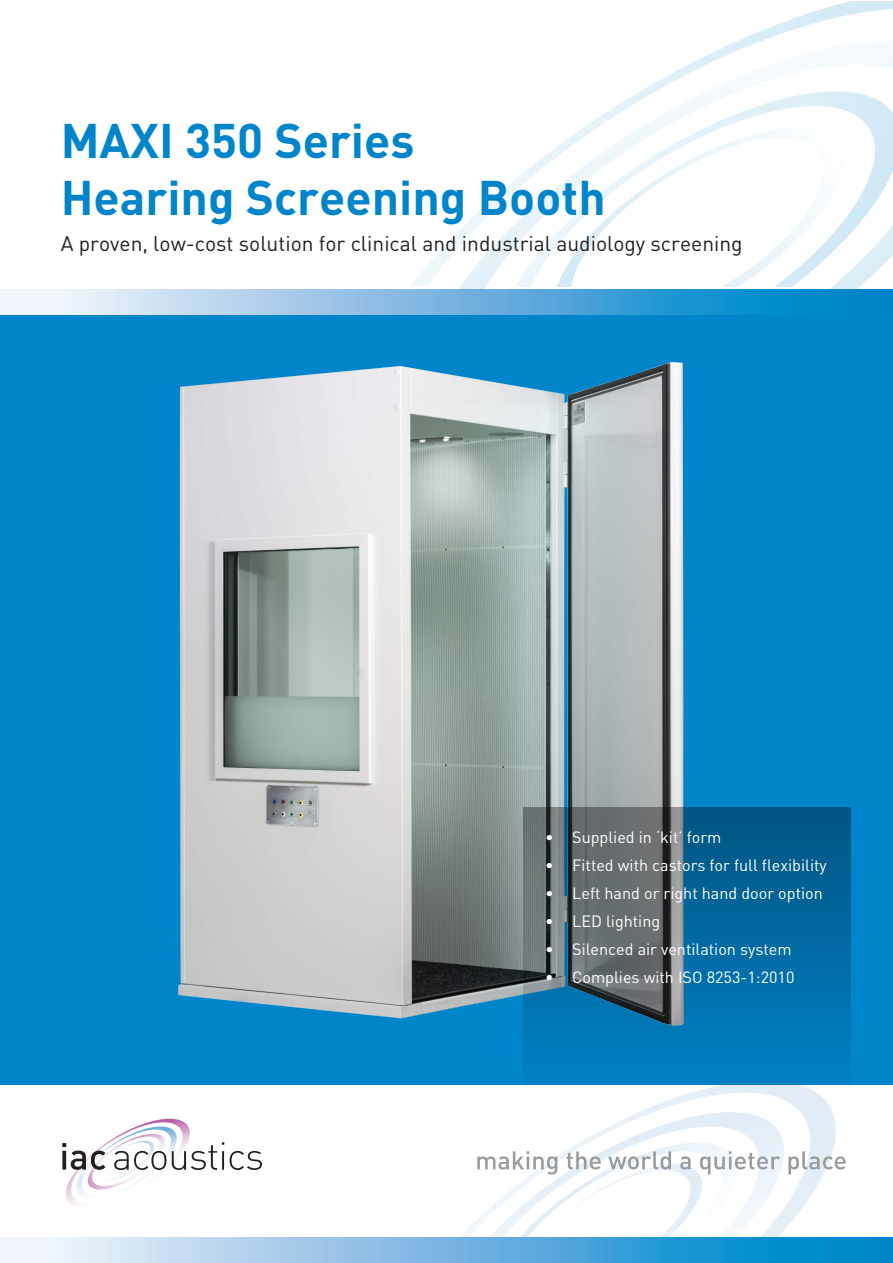
<style>
.page{position:relative;width:893px;height:1263px;background:#fff}
.page>*{position:absolute;margin:0;border:0;box-sizing:border-box;transform-origin:0 0}
.t1{font:700 48px/57.6px "DIN Pro";color:#0085cb}
.t2{font:21px "DIN Pro";color:#231f20}
.t3{font:16.2px "DIN Pro";color:#fff}
</style>
<div class="page">
<svg style="left:431px;top:1084px;width:408px;height:154px"></svg>
<svg style="left:463px;top:1112px;width:323px;height:126px"></svg>
<svg style="left:477px;top:1142px;width:303px;height:96px"></svg>
<svg style="left:788px;top:1151px;width:58px;height:23px"></svg>
<svg style="left:0;top:1238px;width:893px;height:25px;background:#73b7e2"></svg>
<svg style="left:68px;top:1201px;width:12px;height:4px"></svg>
<img style="left:65px;top:1119px;width:125px;height:82px">
<img style="left:71px;top:1126px;width:111px;height:73px">
<img style="left:84px;top:1134px;width:85px;height:55px">
<img style="left:95px;top:1140px;width:62px;height:41px">
<svg style="left:114px;top:1151px;width:52px;height:19px"></svg>
<svg style="left:172px;top:1142px;width:52px;height:28px"></svg>
<svg style="left:230px;top:1151px;width:32px;height:19px"></svg>
<svg style="left:62px;top:1143px;width:43px;height:27px"></svg>
<svg style="left:0;top:289px;width:893px;height:26px;background:#74b7e0"></svg>
<div style="left:0;top:315px;width:893px;height:769px;background:#0085cb"></div>
<img style="left:111px;top:314px;width:666px;height:705px">
<svg style="left:523px;top:807px;width:327px;height:262px;background:#256b90"></svg>
<svg style="left:738px;top:1px;width:155px;height:40px"></svg>
<svg style="left:411px;top:41px;width:482px;height:247px"></svg>
<svg style="left:478px;top:91px;width:415px;height:196px"></svg>
<svg style="left:539px;top:127px;width:319px;height:160px"></svg>
<h1 class="t1" style="left:61px;top:110px;width:546px">MAXI 350 Series<br>Hearing Screening Booth</h1>
<p class="t2" style="left:61px;top:229px;width:683px">A proven, low-cost solution for clinical and industrial audiology screening</p>
<p class="t3" style="left:545px;top:826px;width:178px">• Supplied in ‘kit’ form</p>
<p class="t3" style="left:545px;top:854px;width:283px">• Fitted with castors for full flexibility</p>
<p class="t3" style="left:545px;top:882px;width:279px">• Left hand or right hand door option</p>
<p class="t3" style="left:545px;top:910px;width:117px">• LED lighting</p>
<p class="t3" style="left:545px;top:938px;width:248px">• Silenced air ventilation system</p>
<p class="t3" style="left:545px;top:966px;width:251px">• Complies with ISO 8253-1:2010</p>
</div>
